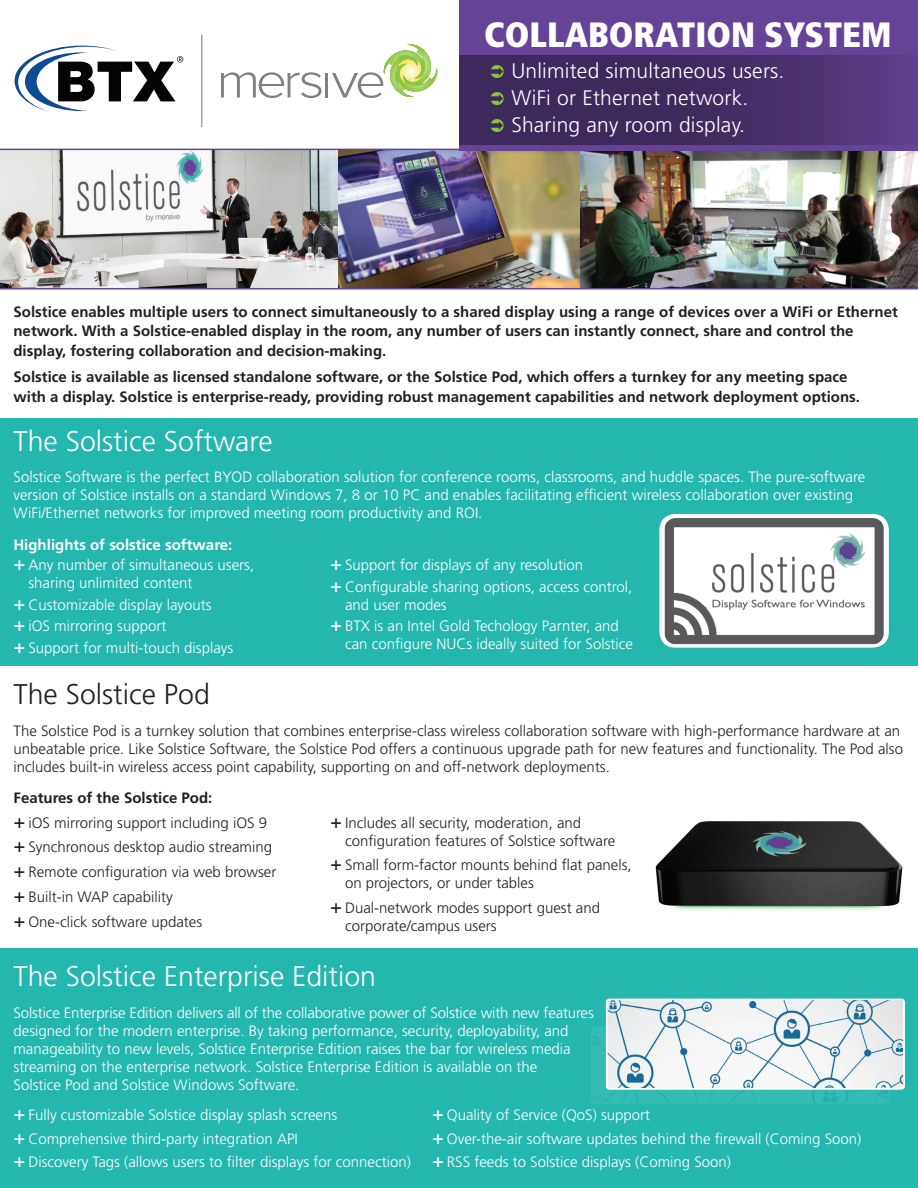
<style>
.page{position:relative;width:918px;height:1188px;background:#fff}
.page>*{position:absolute;margin:0;border:0;box-sizing:border-box;transform-origin:0 0}
.t1{font:900 condensed 35.1px "Frutiger LT Std";color:#fff}
.t2{font:300 28.5px "Frutiger LT Std";color:#fff}
.t3{font:300 28.5px "Frutiger LT Std";color:#231f20}
.t4{font:300 21px/27px "Frutiger LT Std";letter-spacing:.01em;color:#fff}
.t5{font:300 15px/18px "Frutiger LT Std";color:#fff}
.t6{font:300 15px/18px "Frutiger LT Std";color:#231f20}
.t7{font:700 15px/19.5px "Frutiger LT Std";color:#231f20}
.t8{font:700 15px "Frutiger LT Std";color:#fff}
</style>
<div class="page">
<img style="left:0;top:150px;width:918px;height:138px">
<div style="left:459px;top:0;width:459px;height:150px;background:#654497"></div>
<svg style="left:459px;top:55px;width:445px;height:90px;fill:#3f2a5e"></svg>
<div style="left:0;top:418px;width:918px;height:247px;background:#24b7ae"></div>
<div style="left:0;top:949px;width:918px;height:239px;background:#24b7ae"></div>
<svg style="left:15px;top:46px;width:168px;height:66px"></svg>
<hr style="left:201px;top:35px;width:1px;height:92px;background:#939698">
<svg style="left:221px;top:72px;width:100px;height:26px"></svg>
<hr style="left:325px;top:73px;width:3px;height:24px;background:#807f84">
<svg style="left:332px;top:44px;width:105px;height:54px"></svg>
<hr style="left:0;top:149px;width:918px;height:1px;background:#654497">
<img style="left:655px;top:821px;width:248px;height:89px">
<img style="left:659px;top:514px;width:230px;height:134px">
<hr style="left:0;top:288px;width:918px;height:1px;background:#654497">
<img style="left:594px;top:1030px;width:293px;height:71px">
<div style="left:591px;top:1027px;width:299px;height:77px;border:2px solid #fff;border-radius:3px"></div>
<img style="left:609px;top:1002px;width:293px;height:85px">
<div style="left:606px;top:999px;width:299px;height:91px;border:2px solid #fff;border-radius:3px"></div>
<svg style="left:491px;top:64px;width:13px;height:14px"></svg>
<svg style="left:491px;top:91px;width:13px;height:14px"></svg>
<svg style="left:491px;top:118px;width:13px;height:14px"></svg>
<h1 class="t1" style="left:484px;top:14px;width:409px">COLLABORATION SYSTEM</h1>
<h3 class="t4" style="left:511px;top:58px;width:275px">Unlimited simultaneous users.<br>WiFi or Ethernet network.<br>Sharing any room display.</h3>
<p class="t7" style="left:14px;top:302px;width:886px">Solstice enables multiple users to connect simultaneously to a shared display using a range of devices over a WiFi or Ethernet network. With a Solstice-enabled display in the room, any number of users can instantly connect, share and control the display, fostering collaboration and decision-making.</p>
<p class="t7" style="left:14px;top:367px;width:848px">Solstice is available as licensed standalone software, or the Solstice Pod, which offers a turnkey for any meeting space with a display. Solstice is enterprise-ready, providing robust management capabilities and network deployment options.</p>
<h2 class="t2" style="left:14px;top:425px;width:261px">The Solstice Software</h2>
<p class="t5" style="left:14px;top:468px;width:853px">Solstice Software is the perfect BYOD collaboration solution for conference rooms, classrooms, and huddle spaces. The pure-software version of Solstice installs on a standard Windows 7, 8 or 10 PC and enables facilitating efficient wireless collaboration over existing<br>WiFi/Ethernet networks for improved meeting room productivity and ROI.</p>
<p class="t8" style="left:14px;top:536px;width:220px">Highlights of solstice software:</p>
<p class="t5" style="left:28px;top:556px;width:227px">Any number of simultaneous users, sharing unlimited content</p>
<p class="t5" style="left:28px;top:594px;width:207px;line-height:21.6px">Customizable display layouts iOS mirroring support<br>Support for multi-touch displays</p>
<p class="t5" style="left:345px;top:554px;width:289px;line-height:21.6px">Support for displays of any resolution<br>Configurable sharing options, access control,</p>
<p class="t5" style="left:345px;top:594px;width:275px;line-height:21.6px">and user modes<br>BTX is an Intel Gold Techology Parnter, and</p>
<p class="t5" style="left:345px;top:635px;width:290px">can configure NUCs ideally suited for Solstice</p>
<h2 class="t3" style="left:14px;top:678px;width:198px">The Solstice Pod</h2>
<p class="t6" style="left:14px;top:722px;width:891px">The Solstice Pod is a turnkey solution that combines enterprise-class wireless collaboration software with high-performance hardware at an unbeatable price. Like Solstice Software, the Solstice Pod offers a continuous upgrade path for new features and functionality. The Pod also includes built-in wireless access point capability, supporting on and off-network deployments.</p>
<p class="t7" style="left:14px;top:788px;width:200px">Features of the Solstice Pod:</p>
<p class="t6" style="left:28px;top:810px;width:250px;line-height:24.8px">iOS mirroring support including iOS 9<br>Synchronous desktop audio streaming Remote configuration via web browser Built-in WAP capability<br>One-click software updates</p>
<p class="t6" style="left:345px;top:814px;width:272px">Includes all security, moderation, and configuration features of Solstice software</p>
<p class="t6" style="left:345px;top:857px;width:288px">Small form-factor mounts behind flat panels, on projectors, or under tables</p>
<p class="t6" style="left:345px;top:899px;width:257px">Dual-network modes support guest and corporate/campus users</p>
<h2 class="t2" style="left:14px;top:960px;width:364px">The Solstice Enterprise Edition</h2>
<p class="t5" style="left:14px;top:1004px;width:582px">Solstice Enterprise Edition delivers all of the collaborative power of Solstice with new features designed for the modern enterprise. By taking performance, security, deployability, and manageability to new levels, Solstice Enterprise Edition raises the bar for wireless media streaming on the enterprise network. Solstice Enterprise Edition is available on the<br>Solstice Pod and Solstice Windows Software.</p>
<p class="t5" style="left:28px;top:1104px;width:384px;line-height:23.2px">Fully customizable Solstice display splash screens<br>Comprehensive third-party integration API<br>Discovery Tags (allows users to filter displays for connection)</p>
<p class="t5" style="left:447px;top:1104px;width:416px;line-height:23.2px">Quality of Service (QoS) support<br>Over-the-air software updates behind the firewall (Coming Soon)<br>RSS feeds to Solstice displays (Coming Soon)</p>
</div>
